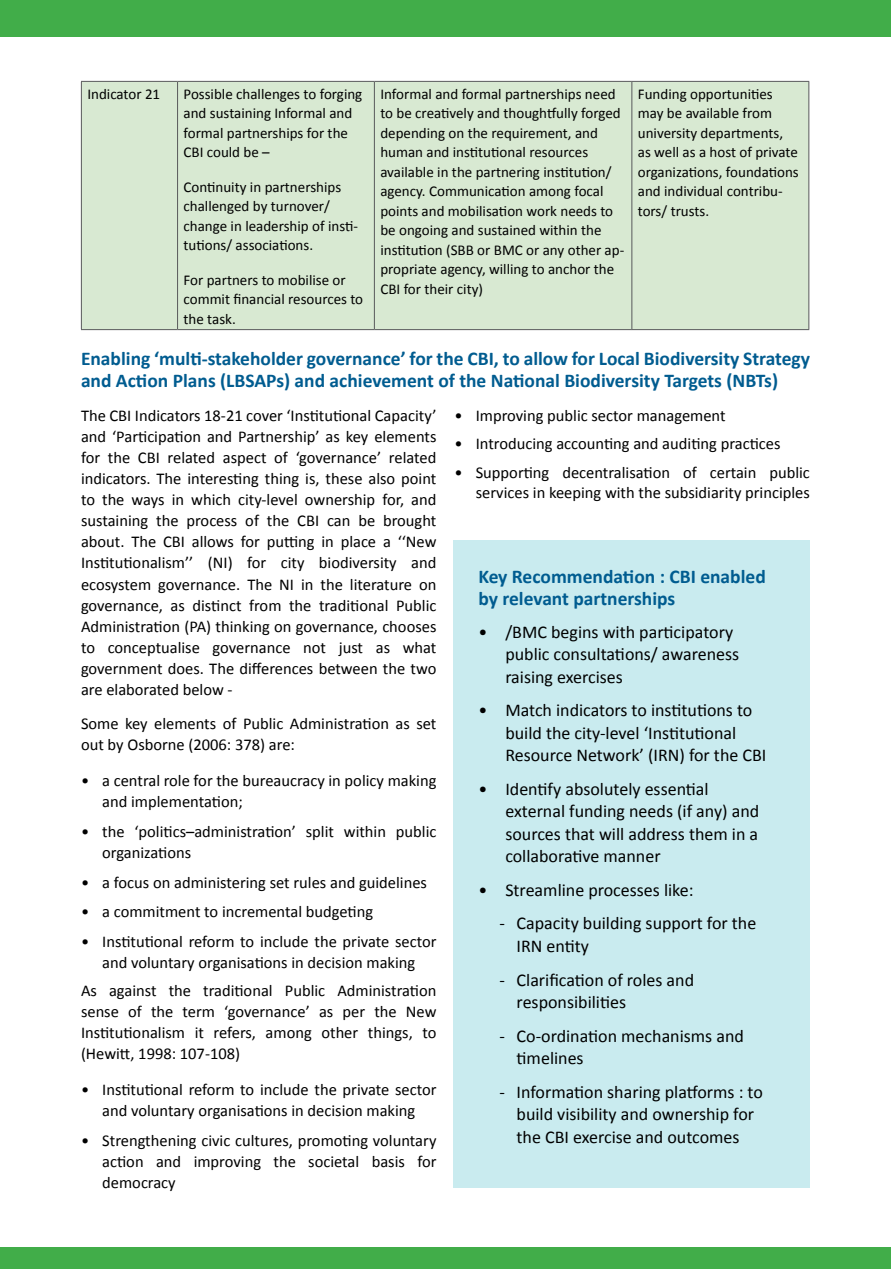
<style>
.page{position:relative;width:891px;height:1269px;background:#fff}
.page>*{position:absolute;margin:0;border:0;box-sizing:border-box;transform-origin:0 0}
.t1{font:700 19.5px/22.5px "Calibri";color:#005c90}
.t2{font:18px/22.5px "Calibri";color:#000}
.t3{font:16.5px/21.1px "Calibri";color:#000;text-align:justify}
.t4{font:15px/19.5px "Calibri";color:#000}
</style>
<div class="page">
<div style="left:82px;top:82px;width:726px;height:247px;background:#d8e9d2"></div>
<hr style="left:81px;top:81px;width:97px;height:1px;background:#58595b">
<hr style="left:81px;top:82px;width:1px;height:247px;background:#58595b">
<hr style="left:178px;top:81px;width:196px;height:1px;background:#58595b">
<hr style="left:177px;top:82px;width:1px;height:247px;background:#58595b">
<hr style="left:374px;top:81px;width:258px;height:1px;background:#58595b">
<hr style="left:374px;top:82px;width:1px;height:247px;background:#58595b">
<hr style="left:632px;top:81px;width:177px;height:1px;background:#58595b">
<hr style="left:632px;top:82px;width:1px;height:247px;background:#58595b">
<hr style="left:808px;top:82px;width:1px;height:247px;background:#58595b">
<hr style="left:81px;top:329px;width:97px;height:1px;background:#58595b">
<hr style="left:178px;top:329px;width:196px;height:1px;background:#58595b">
<hr style="left:374px;top:329px;width:258px;height:1px;background:#58595b">
<hr style="left:632px;top:329px;width:177px;height:1px;background:#58595b">
<div style="left:454px;top:540px;width:356px;height:648px;background:#c9ebef"></div>
<div style="left:0;top:0;width:891px;height:37px;background:#41ad49"></div>
<div style="left:0;top:1248px;width:891px;height:21px;background:#41ad49"></div>
<p class="t4" style="left:87px;top:83px;width:74px">Indicator 21</p>
<p class="t4" style="left:184px;top:83px;width:180px">Possible challenges to forging and sustaining Informal and formal partnerships for the<br>CBI could be –</p>
<p class="t4" style="left:184px;top:176px;width:176px">Continuity in partnerships challenged by turnover/ change in leadership of insti&shy;tutions/ associations.</p>
<p class="t4" style="left:184px;top:269px;width:181px">For partners to mobilise or commit financial resources to the task.</p>
<p class="t4" style="left:380px;top:83px;width:245px">Informal and formal partnerships need to be creatively and thoughtfully forged depending on the requirement, and human and institutional resources available in the partnering institution/ agency. Communication among focal points and mobilisation work needs to be ongoing and sustained within the institution (SBB or BMC or any other ap&shy;propriate agency, willing to anchor the CBI for their city)</p>
<p class="t4" style="left:638px;top:83px;width:162px">Funding opportunities may be available from university departments, as well as a host of private organizations, foundations and individual contribu&shy;tors/ trusts.</p>
<p class="t1" style="left:81px;top:346px;width:730px">Enabling ‘multi-stakeholder governance’ for the CBI, to allow for Local Biodiversity Strategy and Action Plans (LBSAPs) and achievement of the National Biodiversity Targets (NBTs)</p>
<p class="t3" style="left:81px;top:404px;width:357px">The CBI Indicators 18-21 cover ‘Institutional Capacity’ and ‘Participation and Partnership’ as key elements for the CBI related aspect of ‘governance’ related indicators. The interesting thing is, these also point to the ways in which city-level ownership for, and sustaining the process of the CBI can be brought about. The CBI allows for putting in place a ‘‘New Institutionalism’’ (NI) for city biodiversity and ecosystem governance. The NI in the literature on governance, as distinct from the traditional Public Administration (PA) thinking on governance, chooses to conceptualise governance not just as what government does. The differences between the two are elaborated below -</p>
<p class="t3" style="left:81px;top:712px;width:357px">Some key elements of Public Administration as set out by Osborne (2006: 378) are:</p>
<p class="t3" style="left:102px;top:769px;width:336px;text-indent:-21px">• a central role for the bureaucracy in policy making and implementation;</p>
<p class="t3" style="left:102px;top:820px;width:336px;text-indent:-21px">• the ‘politics–administration’ split within public organizations</p>
<p class="t3" style="left:81px;top:871px;width:348px">• a focus on administering set rules and guidelines</p>
<p class="t3" style="left:81px;top:900px;width:294px">• a commitment to incremental budgeting</p>
<p class="t3" style="left:81px;top:930px;width:357px;text-align:center">• Institutional reform to include the private sector and voluntary organisations in decision making</p>
<p class="t3" style="left:81px;top:979px;width:357px">As against the traditional Public Administration sense of the term ‘governance’ as per the New Institutionalism it refers, among other things, to (Hewitt, 1998: 107-108)</p>
<p class="t3" style="left:81px;top:1078px;width:357px;text-align:center">• Institutional reform to include the private sector and voluntary organisations in decision making</p>
<p class="t3" style="left:102px;top:1129px;width:336px;text-indent:-21px">• Strengthening civic cultures, promoting voluntary action and improving the societal basis for democracy</p>
<p class="t3" style="left:454px;top:404px;width:273px">• Improving public sector management</p>
<p class="t3" style="left:454px;top:432px;width:328px">• Introducing accounting and auditing practices</p>
<p class="t3" style="left:454px;top:462px;width:357px;line-height:20.2px;text-align:right">• Supporting decentralisation of certain public services in keeping with the subsidiarity principles</p>
<p class="t1" style="left:478px;top:564px;width:289px">Key Recommendation : CBI enabled by relevant partnerships</p>
<p class="t2" style="left:505px;top:620px;width:235px;text-indent:-27px">• /BMC begins with participatory public consultations/ awareness raising exercises</p>
<p class="t2" style="left:505px;top:698px;width:263px;text-indent:-27px">• Match indicators to institutions to build the city-level ‘Institutional<br>Resource Network’ (IRN) for the CBI</p>
<p class="t2" style="left:505px;top:777px;width:255px;text-indent:-27px">• Identify absolutely essential external funding needs (if any) and sources that will address them in a collaborative manner</p>
<p class="t2" style="left:478px;top:878px;width:217px">• Streamline processes like:</p>
<p class="t2" style="left:517px;top:911px;width:241px;text-indent:-17px">- Capacity building support for the<br>IRN entity</p>
<p class="t2" style="left:517px;top:967px;width:179px;text-indent:-17px">- Clarification of roles and responsibilities</p>
<p class="t2" style="left:517px;top:1023px;width:229px;text-indent:-17px">- Co-ordination mechanisms and timelines</p>
<p class="t2" style="left:500px;top:1080px;width:265px;text-align:center">- Information sharing platforms : to build visibility and ownership for the CBI exercise and outcomes</p>
</div>
